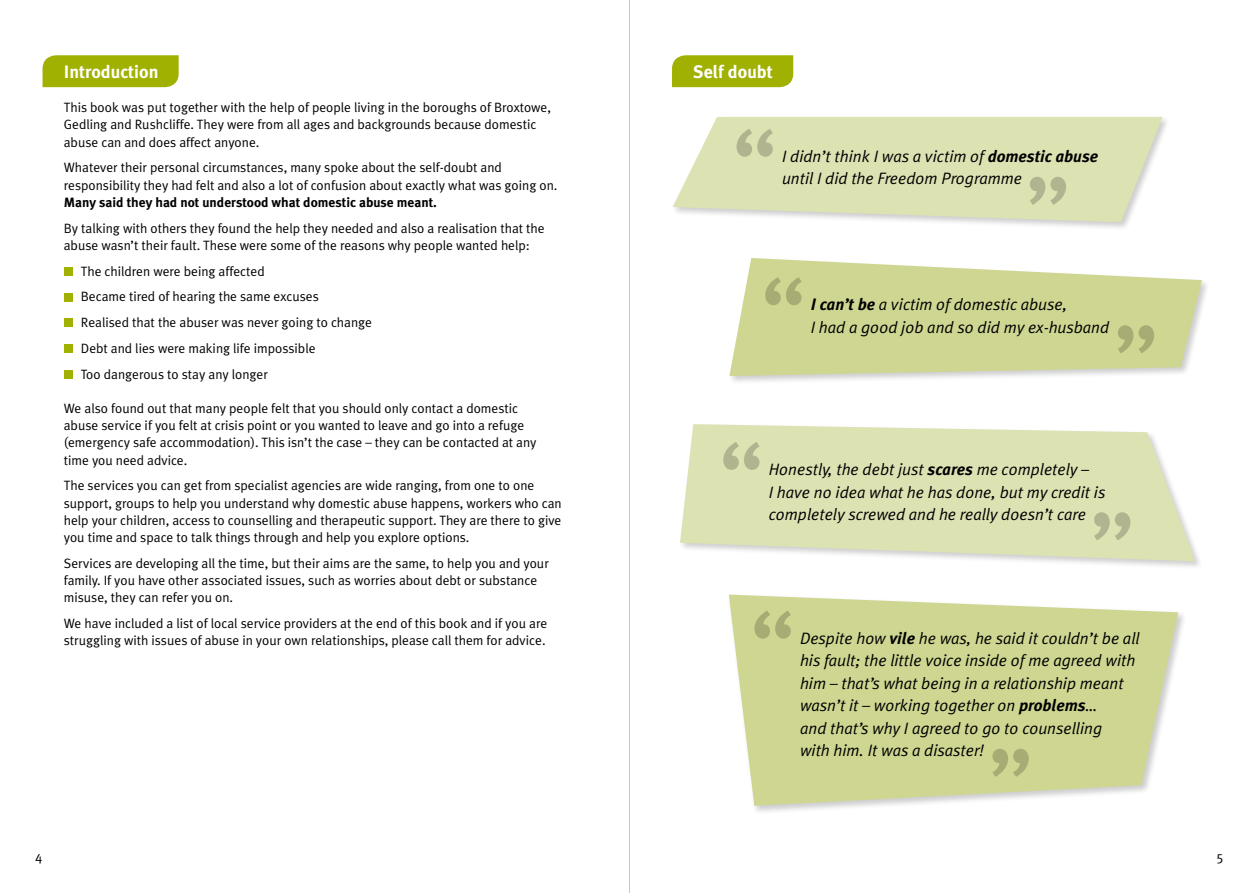
<style>
.page{position:relative;width:1259px;height:893px;background:#fff}
.page>*{position:absolute;margin:0;border:0;box-sizing:border-box;transform-origin:0 0}
.t1{font:105px "Meta Plus Normal";color:#000}
.t2{font:700 18px "Meta Plus";color:#fff}
.t3{font:italic 16.5px/22.5px "Meta Plus Normal";color:#000}
.t4{font:13.5px/17.2px "Meta Plus Normal";color:#000}
.t5{font:700 13.5px "Meta Plus";color:#000}
.s1{font-family:"Meta Plus";font-weight:700}
</style>
<div class="page">
<div style="left:672px;top:55px;width:121px;height:32px;background:#a0b101"></div>
<div style="left:671px;top:115px;width:500px;height:116px;background:#000;opacity:.2"></div>
<svg style="left:672px;top:117px;width:490px;height:105px;background:#e0e4bc"></svg>
<div style="left:678px;top:422px;width:526px;height:148px;background:#000;opacity:.2"></div>
<svg style="left:680px;top:424px;width:515px;height:137px;background:#e0e5bd"></svg>
<div style="left:728px;top:256px;width:482px;height:129px;background:#000;opacity:.2"></div>
<svg style="left:729px;top:258px;width:473px;height:118px;background:#d5dba2"></svg>
<div style="left:727px;top:593px;width:459px;height:222px;background:#000;opacity:.2"></div>
<svg style="left:729px;top:595px;width:449px;height:211px;background:#d5daa0"></svg>
<div style="left:43px;top:55px;width:136px;height:32px;background:#a0b101"></div>
<div style="left:64px;top:267px;width:8px;height:9px;background:#a0b101"></div>
<div style="left:64px;top:293px;width:8px;height:8px;background:#a0b101"></div>
<div style="left:64px;top:319px;width:8px;height:8px;background:#a0b101"></div>
<div style="left:64px;top:344px;width:8px;height:9px;background:#a0b101"></div>
<div style="left:64px;top:370px;width:8px;height:9px;background:#a0b101"></div>
<hr style="left:629px;top:0;width:1px;height:893px;background:#c6c6c6">
<h2 class="t2" style="left:64px;top:61px;width:96px">Introduction</h2>
<p class="t4" style="left:64px;top:99px;width:489px">This book was put together with the help of people living in the boroughs of Broxtowe,<br>Gedling and Rushcliffe. They were from all ages and backgrounds because domestic abuse can and does affect anyone.</p>
<p class="t4" style="left:64px;top:159px;width:495px">Whatever their personal circumstances, many spoke about the self-doubt and responsibility they had felt and also a lot of confusion about exactly what was going on.</p>
<p class="t5" style="left:64px;top:194px;width:374px">Many said they had not understood what domestic abuse meant.</p>
<p class="t4" style="left:64px;top:219px;width:482px">By talking with others they found the help they needed and also a realisation that the abuse wasn’t their fault. These were some of the reasons why people wanted help:</p>
<p class="t4" style="left:81px;top:258px;width:293px;line-height:25.8px">The children were being affected<br>Became tired of hearing the same excuses<br>Realised that the abuser was never going to change Debt and lies were making life impossible<br>Too dangerous to stay any longer</p>
<p class="t4" style="left:64px;top:399px;width:474px">We also found out that many people felt that you should only contact a domestic abuse service if you felt at crisis point or you wanted to leave and go into a refuge (emergency safe accommodation). This isn’t the case – they can be contacted at any time you need advice.</p>
<p class="t4" style="left:64px;top:477px;width:499px">The services you can get from specialist agencies are wide ranging, from one to one support, groups to help you understand why domestic abuse happens, workers who can help your children, access to counselling and therapeutic support. They are there to give you time and space to talk things through and help you explore options.</p>
<p class="t4" style="left:64px;top:554px;width:486px">Services are developing all the time, but their aims are the same, to help you and your family. If you have other associated issues, such as worries about debt or substance misuse, they can refer you on.</p>
<p class="t4" style="left:64px;top:615px;width:485px">We have included a list of local service providers at the end of this book and if you are struggling with issues of abuse in your own relationships, please call them for advice.</p>
<h2 class="t2" style="left:693px;top:61px;width:81px">Self doubt</h2>
<h1 class="t1" style="left:731px;top:106px;width:49px">“</h1>
<p class="t3" style="left:782px;top:145px;width:318px">I didn’t think I was a victim of <span class="s1">domestic abuse </span>until I did the Freedom Programme</p>
<h1 class="t1" style="left:1024px;top:153px;width:49px">”</h1>
<h1 class="t1" style="left:760px;top:255px;width:49px">“</h1>
<p class="t3" style="left:811px;top:293px;width:300px"><span class="s1">I can’t be</span> a victim of domestic abuse,<br>I had a good job and so did my ex-husband</p>
<h1 class="t1" style="left:1112px;top:301px;width:49px">”</h1>
<h1 class="t1" style="left:718px;top:419px;width:49px">“</h1>
<p class="t3" style="left:769px;top:458px;width:338px">Honestly, the debt just <span class="s1">scares</span> me completely –<br>I have no idea what he has done, but my credit is completely screwed and he really doesn’t care</p>
<h1 class="t1" style="left:1089px;top:488px;width:49px">”</h1>
<h1 class="t1" style="left:749px;top:588px;width:49px">“</h1>
<p class="t3" style="left:800px;top:627px;width:341px">Despite how <span class="s1">vile</span> he was, he said it couldn’t be all his fault; the little voice inside of me agreed with him – that’s what being in a relationship meant wasn’t it – working together on <span class="s1">problems</span>…<br>and that’s why I agreed to go to counselling<br>with him. It was a disaster!</p>
<h1 class="t1" style="left:987px;top:725px;width:49px">”</h1>
<p class="t4" style="left:35px;top:848px;width:9px">4</p>
<p class="t4" style="left:1216px;top:848px;width:9px">5</p>
</div>
